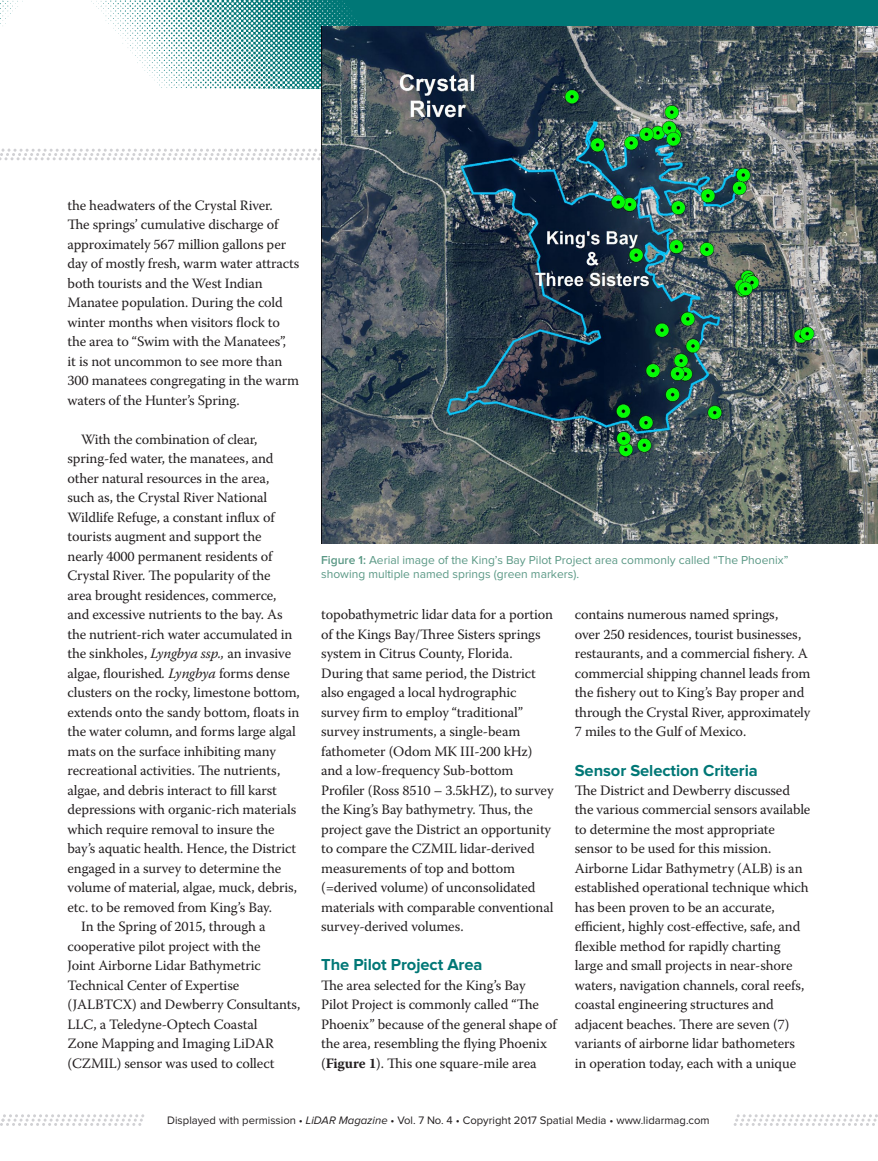
<style>
.page{position:relative;width:878px;height:1161px;background:#fff}
.page>*{position:absolute;margin:0;border:0;box-sizing:border-box;transform-origin:0 0}
.t1{font:700 16.5px "Proxima Nova";letter-spacing:-.005em;color:#007776}
.t2{font:14.25px/19.5px "Warnock Pro";letter-spacing:-.01em;color:#231f20}
.t3{font:12px/14.2px "Proxima Nova";color:#5a9885}
.t4{font:11.25px "Proxima Nova";color:#231f20}
.s1{font-style:italic}
.s2{font-weight:600}
.s3{font-weight:700}
</style>
<div class="page">
<svg style="left:0;top:149px;width:321px;height:11px"></svg>
<img style="left:111px;top:0;width:767px;height:88px">
<img style="left:0;top:0;width:111px;height:26px">
<img style="left:321px;top:26px;width:557px;height:517px">
<svg style="left:0;top:1114px;width:877px;height:12px"></svg>
<p class="t2" style="left:68px;top:195px;width:233px">the headwaters of the Crystal River.<br>The springs’ cumulative discharge of approximately 567 million gallons per day of mostly fresh, warm water attracts both tourists and the West Indian Manatee population. During the cold winter months when visitors flock to the area to “Swim with the Manatees”,<br>it is not uncommon to see more than 300 manatees congregating in the warm waters of the Hunter’s Spring.</p>
<p class="t2" style="left:81px;top:429px;width:178px">With the combination of clear,</p>
<p class="t2" style="left:68px;top:449px;width:207px">spring-fed water, the manatees, and</p>
<p class="t2" style="left:68px;top:468px;width:203px">other natural resources in the area,</p>
<p class="t2" style="left:68px;top:488px;width:201px">such as, the Crystal River National</p>
<p class="t2" style="left:68px;top:507px;width:209px">Wildlife Refuge, a constant influx of</p>
<p class="t2" style="left:68px;top:527px;width:196px">tourists augment and support the</p>
<p class="t2" style="left:68px;top:546px;width:206px">nearly 4000 permanent residents of</p>
<p class="t2" style="left:68px;top:566px;width:205px">Crystal River. The popularity of the</p>
<p class="t2" style="left:68px;top:585px;width:210px">area brought residences, commerce,</p>
<p class="t2" style="left:68px;top:605px;width:217px">and excessive nutrients to the bay. As</p>
<p class="t2" style="left:68px;top:624px;width:226px">the nutrient-rich water accumulated in</p>
<p class="t2" style="left:68px;top:644px;width:225px">the sinkholes, <span class="s1">Lyngbya ssp.,</span> an invasive</p>
<p class="t2" style="left:68px;top:663px;width:224px">algae, flourished<span class="s1">. Lyngbya</span> forms dense</p>
<p class="t2" style="left:68px;top:683px;width:234px">clusters on the rocky, limestone bottom,</p>
<p class="t2" style="left:68px;top:702px;width:233px">extends onto the sandy bottom, floats in</p>
<p class="t2" style="left:68px;top:722px;width:230px">the water column, and forms large algal</p>
<p class="t2" style="left:68px;top:741px;width:210px">mats on the surface inhibiting many</p>
<p class="t2" style="left:68px;top:761px;width:214px">recreational activities. The nutrients,</p>
<p class="t2" style="left:68px;top:780px;width:211px">algae, and debris interact to fill karst</p>
<p class="t2" style="left:68px;top:800px;width:230px">depressions with organic-rich materials</p>
<p class="t2" style="left:68px;top:819px;width:209px">which require removal to insure the</p>
<p class="t2" style="left:68px;top:839px;width:230px">bay’s aquatic health. Hence, the District</p>
<p class="t2" style="left:68px;top:858px;width:215px">engaged in a survey to determine the</p>
<p class="t2" style="left:68px;top:878px;width:231px">volume of material, algae, muck, debris,</p>
<p class="t2" style="left:68px;top:897px;width:206px">etc. to be removed from King’s Bay.</p>
<p class="t2" style="left:81px;top:917px;width:186px">In the Spring of 2015, through a</p>
<p class="t2" style="left:68px;top:936px;width:195px">cooperative pilot project with the</p>
<p class="t2" style="left:68px;top:956px;width:195px">Joint Airborne Lidar Bathymetric</p>
<p class="t2" style="left:68px;top:975px;width:173px">Technical Center of Expertise</p>
<p class="t2" style="left:68px;top:995px;width:234px">(JALBTCX) and Dewberry Consultants,</p>
<p class="t2" style="left:68px;top:1014px;width:191px">LLC, a Teledyne-Optech Coastal</p>
<p class="t2" style="left:68px;top:1034px;width:208px">Zone Mapping and Imaging LiDAR</p>
<p class="t2" style="left:68px;top:1053px;width:208px">(CZMIL) sensor was used to collect</p>
<p class="t3" style="left:321px;top:553px;width:468px"><span class="s2">Figure 1:</span> Aerial image of the King’s Bay Pilot Project area commonly called “The Phoenix” showing multiple named springs (green markers).</p>
<p class="t2" style="left:321px;top:605px;width:234px">topobathymetric lidar data for a portion of the Kings Bay/Three Sisters springs system in Citrus County, Florida.<br>During that same period, the District also engaged a local hydrographic survey firm to employ “traditional” survey instruments, a single-beam fathometer (Odom MK III-200 kHz) and a low-frequency Sub-bottom Profiler (Ross 8510 – 3.5kHZ), to survey the King’s Bay bathymetry. Thus, the project gave the District an opportunity to compare the CZMIL lidar-derived measurements of top and bottom (=derived volume) of unconsolidated materials with comparable conventional survey-derived volumes.</p>
<p class="t1" style="left:321px;top:956px;width:163px">The Pilot Project Area</p>
<p class="t2" style="left:321px;top:975px;width:237px">The area selected for the King’s Bay<br>Pilot Project is commonly called “The Phoenix” because of the general shape of the area, resembling the flying Phoenix (<span class="s3">Figure 1</span>). This one square-mile area</p>
<p class="t2" style="left:574px;top:605px;width:237px">contains numerous named springs,<br>over 250 residences, tourist businesses, restaurants, and a commercial fishery. A commercial shipping channel leads from the fishery out to King’s Bay proper and through the Crystal River, approximately 7 miles to the Gulf of Mexico.</p>
<p class="t1" style="left:574px;top:761px;width:184px">Sensor Selection Criteria</p>
<p class="t2" style="left:574px;top:780px;width:237px">The District and Dewberry discussed the various commercial sensors available to determine the most appropriate sensor to be used for this mission.<br>Airborne Lidar Bathymetry (ALB) is an established operational technique which has been proven to be an accurate, efficient, highly cost-effective, safe, and flexible method for rapidly charting large and small projects in near-shore waters, navigation channels, coral reefs, coastal engineering structures and adjacent beaches. There are seven (7) variants of airborne lidar bathometers<br>in operation today, each with a unique</p>
<p class="t4" style="left:167px;top:1114px;width:544px">Displayed with permission • <span class="s1">LiDAR Magazine</span> • Vol. 7 No. 4 • Copyright 2017 Spatial Media • www.lidarmag.com</p>
</div>
